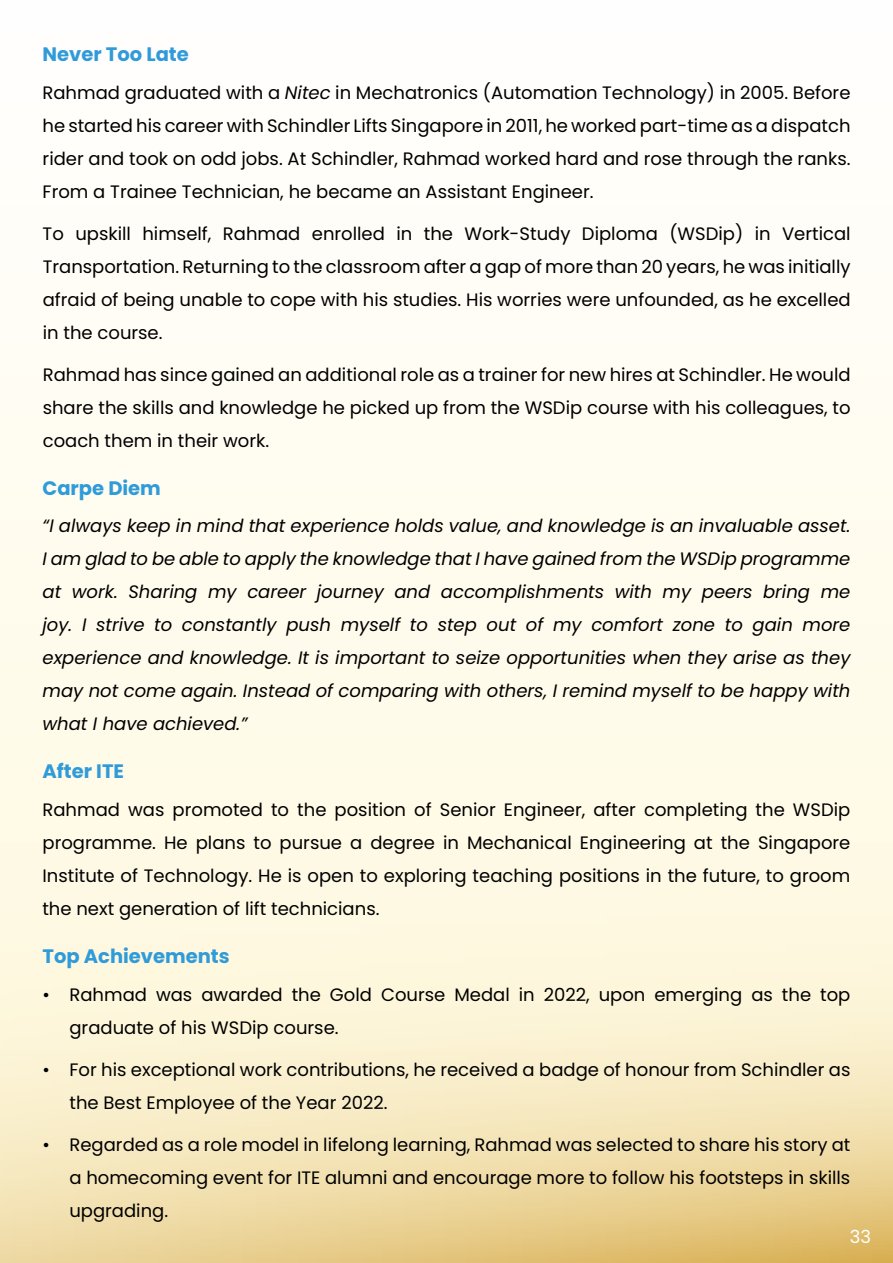
<style>
.page{position:relative;width:893px;height:1263px;background:#fffdf4}
.page>*{position:absolute;margin:0;border:0;box-sizing:border-box;transform-origin:0 0}
.t1{font:700 19.5px "Poppins";color:#309bd9}
.t2{font:18px/33px "Poppins";color:#000;text-align:justify}
.t3{font:italic 18px/33px "Poppins";color:#000;text-align:justify}
.t4{font:18px "Poppins";color:#fff}
.s1{font-style:italic}
</style>
<div class="page">
<svg style="left:0;top:735px;width:893px;height:528px"></svg>
<p class="t1" style="left:43px;top:43px;width:148px">Never Too Late</p>
<p class="t2" style="left:43px;top:76px;width:809px">Rahmad graduated with a <span class="s1">Nitec</span> in Mechatronics (Automation Technology) in 2005. Before he started his career with Schindler Lifts Singapore in 2011, he worked part-time as a dispatch rider and took on odd jobs. At Schindler, Rahmad worked hard and rose through the ranks.<br>From a Trainee Technician, he became an Assistant Engineer.</p>
<p class="t2" style="left:43px;top:217px;width:810px">To upskill himself, Rahmad enrolled in the Work-Study Diploma (WSDip) in Vertical Transportation. Returning to the classroom after a gap of more than 20 years, he was initially afraid of being unable to cope with his studies. His worries were unfounded, as he excelled in the course.</p>
<p class="t2" style="left:43px;top:358px;width:809px">Rahmad has since gained an additional role as a trainer for new hires at Schindler. He would share the skills and knowledge he picked up from the WSDip course with his colleagues, to coach them in their work.</p>
<p class="t1" style="left:43px;top:477px;width:120px">Carpe Diem</p>
<p class="t3" style="left:43px;top:510px;width:809px">“I always keep in mind that experience holds value, and knowledge is an invaluable asset.<br>I am glad to be able to apply the knowledge that I have gained from the WSDip programme at work. Sharing my career journey and accomplishments with my peers bring me joy. I strive to constantly push myself to step out of my comfort zone to gain more experience and knowledge. It is important to seize opportunities when they arise as they may not come again. Instead of comparing with others, I remind myself to be happy with what I have achieved.”</p>
<p class="t1" style="left:43px;top:760px;width:83px">After ITE</p>
<p class="t2" style="left:42px;top:793px;width:810px">Rahmad was promoted to the position of Senior Engineer, after completing the WSDip programme. He plans to pursue a degree in Mechanical Engineering at the Singapore Institute of Technology. He is open to exploring teaching positions in the future, to groom the next generation of lift technicians.</p>
<p class="t1" style="left:43px;top:945px;width:189px">Top Achievements</p>
<p class="t2" style="left:69px;top:978px;width:782px;text-indent:-27px">• Rahmad was awarded the Gold Course Medal in 2022, upon emerging as the top graduate of his WSDip course.</p>
<p class="t2" style="left:70px;top:1053px;width:782px;text-indent:-27px">• For his exceptional work contributions, he received a badge of honour from Schindler as the Best Employee of the Year 2022.</p>
<p class="t2" style="left:69px;top:1128px;width:782px;text-indent:-27px">• Regarded as a role model in lifelong learning, Rahmad was selected to share his story at a homecoming event for ITE alumni and encourage more to follow his footsteps in skills upgrading.</p>
<p class="t4" style="left:850px;top:1226px;width:23px">33</p>
</div>
